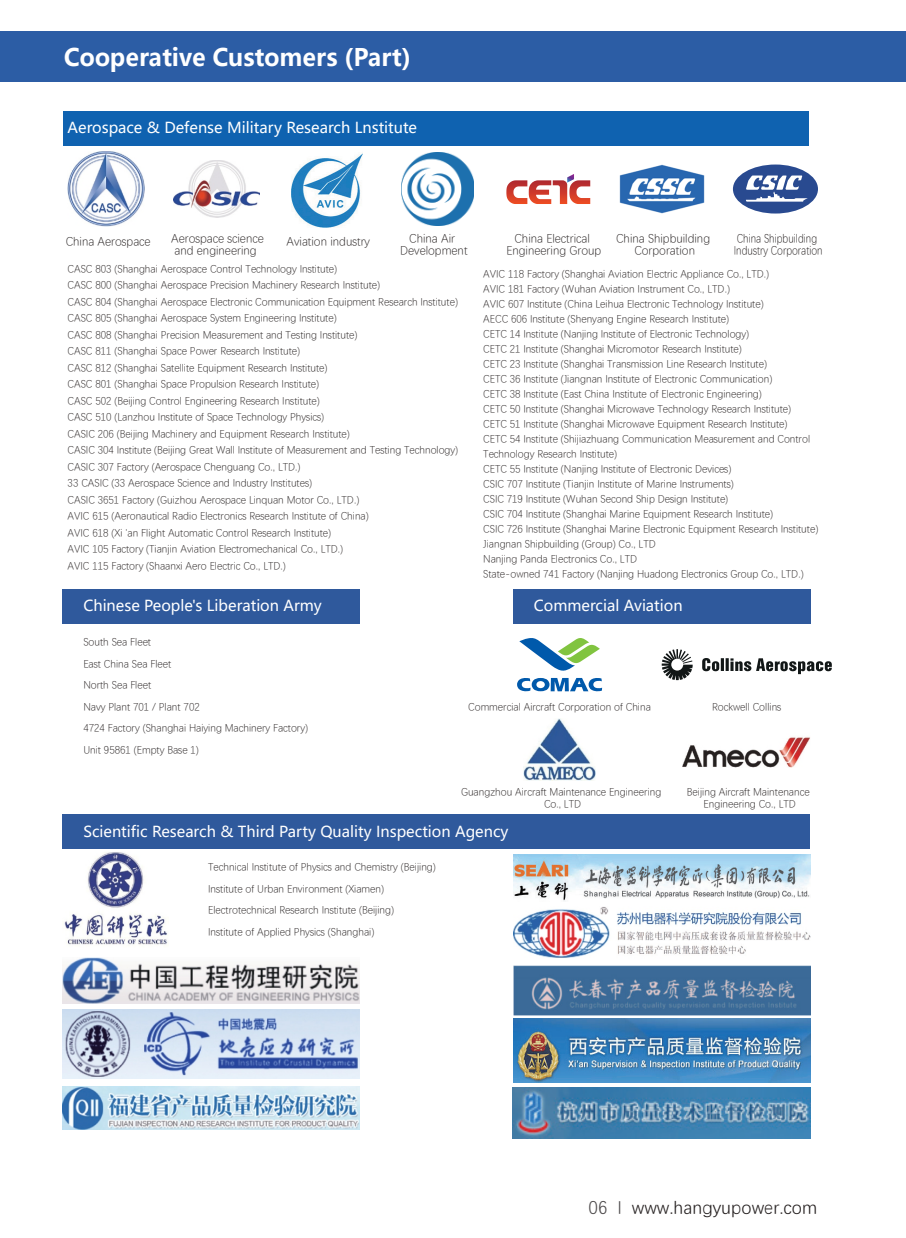
<style>
.page{position:relative;width:906px;height:1238px;background:#fff}
.page>*{position:absolute;margin:0;border:0;box-sizing:border-box;transform-origin:0 0}
.t1{font:700 24px "Microsoft Ya Hei";color:#fff}
.t2{font:18px "Deng Xian";color:#241f1f}
.t3{font:15px "Microsoft Ya Hei";color:#fff}
.t4{font:300 12px/12px "Deng Xian";color:#241f1f;text-align:center}
.t5{font:300 12px/12.3px "Deng Xian";color:#241f1f;scale:.86 1}
.t6{font:300 10.5px/15px "Deng Xian";color:#241f1f}
.s1{color:#4e4b4c}
</style>
<div class="page">
<div style="left:63px;top:111px;width:745px;height:34px;background:#0f62b0"></div>
<img style="left:174px;top:161px;width:85px;height:56px">
<img style="left:291px;top:153px;width:72px;height:74px">
<img style="left:619px;top:164px;width:85px;height:50px">
<svg style="left:506px;top:174px;width:84px;height:30px"></svg>
<img style="left:68px;top:151px;width:76px;height:76px">
<svg style="left:733px;top:164px;width:85px;height:49px"></svg>
<img style="left:402px;top:153px;width:71px;height:72px">
<div style="left:0;top:31px;width:906px;height:51px;background:#2c5da5"></div>
<img style="left:513px;top:854px;width:298px;height:47px">
<img style="left:513px;top:907px;width:298px;height:51px">
<img style="left:62px;top:1086px;width:298px;height:43px">
<img style="left:64px;top:852px;width:104px;height:94px">
<img style="left:62px;top:957px;width:298px;height:46px">
<img style="left:62px;top:1009px;width:298px;height:69px">
<div style="left:62px;top:814px;width:747px;height:34px;background:#2f599c"></div>
<div style="left:62px;top:589px;width:298px;height:34px;background:#2f599c"></div>
<svg style="left:661px;top:649px;width:31px;height:31px"></svg>
<svg style="left:702px;top:658px;width:130px;height:16px"></svg>
<svg style="left:517px;top:638px;width:85px;height:54px"></svg>
<img style="left:683px;top:737px;width:127px;height:30px">
<img style="left:523px;top:718px;width:73px;height:62px">
<div style="left:512px;top:589px;width:298px;height:34px;background:#2f599c"></div>
<img style="left:513px;top:1087px;width:297px;height:51px">
<img style="left:513px;top:1018px;width:298px;height:64px">
<img style="left:513px;top:965px;width:297px;height:49px">
<h1 class="t1" style="left:64px;top:41px;width:349px">Cooperative Customers (Part)</h1>
<h3 class="t3" style="left:68px;top:117px;width:351px">Aerospace &amp; Defense Military Research Lnstitute</h3>
<p class="t4" style="left:66px;top:235px;width:86px">China Aerospace</p>
<p class="t4" style="left:616px;top:231px;width:95px">China Shipbuilding<br>Corporation</p>
<p class="t5" style="left:734px;top:231px;width:105px">China Shipbuilding<br>Industry Corporation</p>
<p class="t4" style="left:400px;top:232px;width:69px">China Air<br>Development</p>
<p class="t4" style="left:171px;top:232px;width:94px;text-align:left">Aerospace science and engineering</p>
<p class="t4" style="left:286px;top:235px;width:85px">Aviation industry</p>
<p class="t4" style="left:506px;top:232px;width:96px">China Electrical<br>Engineering Group</p>
<p class="t6" style="left:68px;top:260px;width:392px;line-height:16.5px">CASC 803 (Shanghai Aerospace Control Technology Institute)<br>CASC 800 (Shanghai Aerospace Precision Machinery Research Institute)<br>CASC 804 (Shanghai Aerospace Electronic Communication Equipment Research Institute)<br>CASC 805 (Shanghai Aerospace System Engineering Institute)<br>CASC 808 (Shanghai Precision Measurement and Testing Institute)<br>CASC 811 (Shanghai Space Power Research Institute)<br>CASC 812 (Shanghai Satellite Equipment Research Institute)<br>CASC 801 (Shanghai Space Propulsion Research Institute)<br>CASC 502 (Beijing Control Engineering Research Institute)<br>CASC 510 (Lanzhou Institute of Space Technology Physics)<br>CASIC 206 (Beijing Machinery and Equipment Research Institute)<br>CASIC 304 Institute (Beijing Great Wall Institute of Measurement and Testing Technology)<br>CASIC 307 Factory (Aerospace Chenguang Co., LTD.)<br>33 CASIC (33 Aerospace Science and Industry Institutes)<br>CASIC 3651 Factory (Guizhou Aerospace Linquan Motor Co., LTD.)<br>AVIC 615 (Aeronautical Radio Electronics Research Institute of China)<br>AVIC 618 (Xi 'an Flight Automatic Control Research Institute)<br>AVIC 105 Factory (Tianjin Aviation Electromechanical Co., LTD.)<br>AVIC 115 Factory (Shaanxi Aero Electric Co., LTD.)</p>
<h3 class="t3" style="left:83px;top:595px;width:240px">Chinese People's Liberation Army</h3>
<p class="t6" style="left:83px;top:630px;width:226px;line-height:21.6px">South Sea Fleet<br>East China Sea Fleet<br>North Sea Fleet<br>Navy Plant 701 / Plant 702<br>4724 Factory (Shanghai Haiying Machinery Factory)<br>Unit 95861 (Empty Base 1)</p>
<p class="t6" style="left:483px;top:266px;width:336px">AVIC 118 Factory (Shanghai Aviation Electric Appliance Co., LTD.)<br>AVIC 181 Factory (Wuhan Aviation Instrument Co., LTD.)<br>AVIC 607 Institute (China Leihua Electronic Technology Institute)<br>AECC 606 Institute (Shenyang Engine Research Institute)<br>CETC 14 Institute (Nanjing Institute of Electronic Technology)<br>CETC 21 Institute (Shanghai Micromotor Research Institute)<br>CETC 23 Institute (Shanghai Transmission Line Research Institute)<br>CETC 36 Institute (Jiangnan Institute of Electronic Communication)<br>CETC 38 Institute (East China Institute of Electronic Engineering)<br>CETC 50 Institute (Shanghai Microwave Technology Research Institute)<br>CETC 51 Institute (Shanghai Microwave Equipment Research Institute)<br>CETC 54 Institute (Shijiazhuang Communication Measurement and Control Technology Research Institute)<br>CETC 55 Institute (Nanjing Institute of Electronic Devices)<br>CSIC 707 Institute (Tianjin Institute of Marine Instruments)<br>CSIC 719 Institute (Wuhan Second Ship Design Institute)<br>CSIC 704 Institute (Shanghai Marine Equipment Research Institute)<br>CSIC 726 Institute (Shanghai Marine Electronic Equipment Research Institute)<br>Jiangnan Shipbuilding (Group) Co., LTD<br>Nanjing Panda Electronics Co., LTD<br>State-owned 741 Factory (Nanjing Huadong Electronics Group Co., LTD.)</p>
<h3 class="t3" style="left:534px;top:595px;width:150px">Commercial Aviation</h3>
<p class="t6" style="left:468px;top:699px;width:184px">Commercial Aircraft Corporation of China</p>
<p class="t6" style="left:712px;top:699px;width:71px">Rockwell Collins</p>
<p class="t6" style="left:461px;top:785px;width:202px;line-height:12px;text-align:center">Guangzhou Aircraft Maintenance Engineering<br>Co., LTD</p>
<p class="t6" style="left:687px;top:785px;width:124px;line-height:12px;text-align:center">Beijing Aircraft Maintenance<br>Engineering Co., LTD</p>
<h3 class="t3" style="left:83px;top:821px;width:426px">Scientific Research &amp; Third Party Quality Inspection Agency</h3>
<p class="t6" style="left:208px;top:855px;width:229px;line-height:21.6px">Technical Institute of Physics and Chemistry (Beijing)<br>Institute of Urban Environment (Xiamen)<br>Electrotechnical Research Institute (Beijing)<br>Institute of Applied Physics (Shanghai)</p>
<h2 class="t2" style="left:588px;top:1195px;width:230px"><span class="s1">06 I</span> www.hangyupower.com</h2>
</div>
